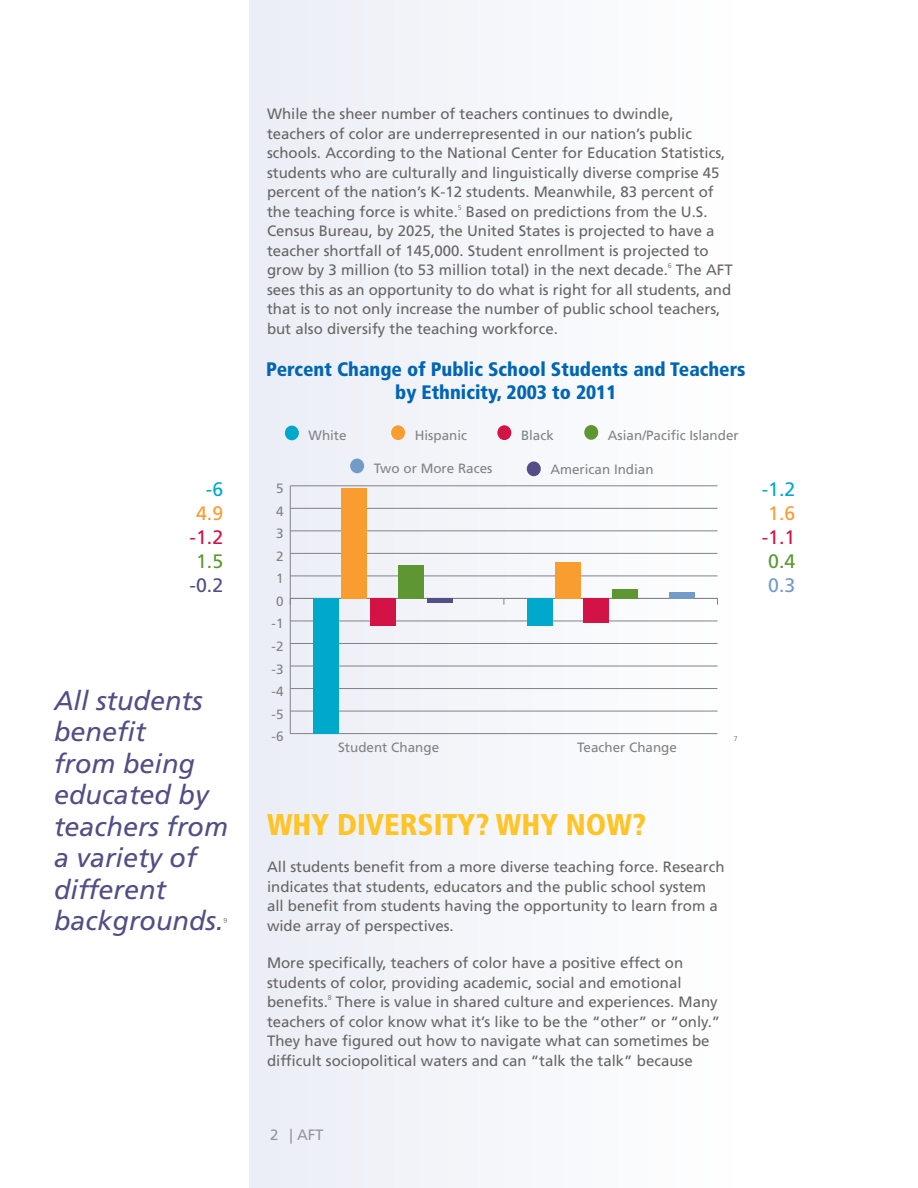
<style>
.page{position:relative;width:918px;height:1188px;background:#fff}
.page>*{position:absolute;margin:0;border:0;box-sizing:border-box;transform-origin:0 0}
.HEADER_A1{font:900 condensed 30px "Frutiger LT Std";color:#ffc425}
.Description{font:italic 27px/31.5px "Frutiger LT Std";color:#524e86}
.HEADER_A1-2{font:900 condensed 19.5px/22.5px "Frutiger LT Std";color:#0066b3;text-align:center}
.HEADER_A1-3{font:19.5px "Frutiger LT Std";color:#d31245}
.HEADER_A1-4{font:19.5px "Frutiger LT Std";color:#00a8cb}
.HEADER_A1-5{font:19.5px "Frutiger LT Std";color:#f99d31}
.HEADER_A1-6{font:19.5px "Frutiger LT Std";color:#5e9732}
.HEADER_A1-7{font:19.5px "Frutiger LT Std";color:#524e86}
.HEADER_A1-8{font:19.5px "Frutiger LT Std";color:#739bc7}
.Body_Text{font:15px/19.5px "Frutiger LT Std";color:#676464}
.Paragraph_Style_2{font:15px "Frutiger LT Std";color:#939598}
.t1{font:13.5px "Frutiger LT Std";color:#808285}
.Body_Text-2{font:7.05px "Frutiger LT Std";color:#808285}
.Description-2{font:7.05px "Frutiger LT Std";color:#808285}
</style>
<div class="page">
<div style="left:249px;top:0;width:503px;height:1188px;background:#f5f6fa"></div>
<hr style="left:290px;top:486px;width:1px;height:248px;background:#808285">
<hr style="left:290px;top:733px;width:428px;height:1px;background:#808285">
<hr style="left:290px;top:711px;width:428px;height:1px;background:#808285">
<hr style="left:290px;top:688px;width:428px;height:1px;background:#808285">
<hr style="left:290px;top:666px;width:428px;height:1px;background:#808285">
<hr style="left:290px;top:643px;width:428px;height:1px;background:#808285">
<hr style="left:290px;top:621px;width:428px;height:1px;background:#808285">
<hr style="left:290px;top:598px;width:428px;height:1px;background:#808285">
<hr style="left:290px;top:576px;width:428px;height:1px;background:#808285">
<hr style="left:290px;top:553px;width:428px;height:1px;background:#808285">
<hr style="left:290px;top:531px;width:428px;height:1px;background:#808285">
<hr style="left:290px;top:508px;width:428px;height:1px;background:#808285">
<hr style="left:290px;top:486px;width:428px;height:1px;background:#808285">
<div style="left:350px;top:459px;width:14px;height:14px;background:#729bc7;border-radius:50%"></div>
<div style="left:669px;top:592px;width:26px;height:6px;background:#729bc7"></div>
<div style="left:527px;top:461px;width:14px;height:15px;background:#524e86;border-radius:50%"></div>
<div style="left:427px;top:598px;width:26px;height:5px;background:#524e86"></div>
<div style="left:584px;top:425px;width:14px;height:15px;background:#5e9732;border-radius:50%"></div>
<div style="left:399px;top:565px;width:25px;height:33px;background:#5e9732"></div>
<div style="left:612px;top:589px;width:26px;height:9px;background:#5e9732"></div>
<div style="left:497px;top:425px;width:14px;height:15px;background:#d31245;border-radius:50%"></div>
<div style="left:370px;top:598px;width:26px;height:27px;background:#d31245"></div>
<div style="left:584px;top:598px;width:25px;height:25px;background:#d31245"></div>
<div style="left:391px;top:425px;width:14px;height:15px;background:#f99d31;border-radius:50%"></div>
<div style="left:342px;top:488px;width:25px;height:110px;background:#f99d31"></div>
<div style="left:555px;top:562px;width:26px;height:36px;background:#f99d31"></div>
<div style="left:285px;top:426px;width:14px;height:14px;background:#00a8cb;border-radius:50%"></div>
<div style="left:313px;top:598px;width:26px;height:136px;background:#00a8cb"></div>
<div style="left:527px;top:598px;width:25px;height:27px;background:#00a8cb"></div>
<p class="HEADER_A1-4" style="left:206px;top:478px;width:19px">-6</p>
<p class="HEADER_A1-5" style="left:196px;top:502px;width:29px">4.9</p>
<p class="HEADER_A1-3" style="left:190px;top:526px;width:35px">-1.2</p>
<p class="HEADER_A1-6" style="left:196px;top:550px;width:29px">1.5</p>
<p class="HEADER_A1-7" style="left:190px;top:574px;width:35px">-0.2</p>
<p class="Description" style="left:54px;top:685px;width:176px">All students benefit<br>from being educated by teachers from a variety of different backgrounds.</p>
<p class="Description-2" style="left:224px;top:916px;width:5px">9</p>
<p class="Body_Text" style="left:267px;top:104px;width:460px">While the sheer number of teachers continues to dwindle, teachers of color are underrepresented in our nation’s public schools. According to the National Center for Education Statistics, students who are culturally and linguistically diverse comprise 45 percent of the nation’s K-12 students. Meanwhile, 83 percent of the teaching force is white.</p>
<p class="Body_Text-2" style="left:458px;top:203px;width:5px">5</p>
<p class="Body_Text" style="left:267px;top:202px;width:449px;text-indent:199px">Based on predictions from the U.S.<br>Census Bureau, by 2025, the United States is projected to have a teacher shortfall of 145,000. Student enrollment is projected to grow by 3 million (to 53 million total) in the next decade.</p>
<p class="Body_Text-2" style="left:668px;top:262px;width:5px">6</p>
<p class="Body_Text" style="left:267px;top:260px;width:467px;text-indent:409px">The AFT sees this as an opportunity to do what is right for all students, and that is to not only increase the number of public school teachers, but also diversify the teaching workforce.</p>
<p class="HEADER_A1-2" style="left:266px;top:358px;width:481px">Percent Change of Public School Students and Teachers by Ethnicity, 2003 to 2011</p>
<p class="t1" style="left:309px;top:428px;width:40px">White</p>
<p class="t1" style="left:415px;top:428px;width:54px">Hispanic</p>
<p class="t1" style="left:521px;top:428px;width:34px">Black</p>
<p class="t1" style="left:608px;top:427px;width:132px">Asian/Pacific Islander</p>
<p class="t1" style="left:276px;top:481px;width:9px">5</p>
<p class="t1" style="left:276px;top:503px;width:9px">4</p>
<p class="t1" style="left:276px;top:526px;width:9px">3</p>
<p class="t1" style="left:276px;top:548px;width:9px">2</p>
<p class="t1" style="left:276px;top:571px;width:9px">1</p>
<p class="t1" style="left:276px;top:593px;width:9px">0</p>
<p class="t1" style="left:272px;top:616px;width:13px">-1</p>
<p class="t1" style="left:272px;top:638px;width:13px">-2</p>
<p class="t1" style="left:272px;top:661px;width:13px">-3</p>
<p class="t1" style="left:272px;top:683px;width:13px">-4</p>
<p class="t1" style="left:272px;top:706px;width:13px">-5</p>
<p class="t1" style="left:272px;top:728px;width:13px">-6</p>
<p class="t1" style="left:374px;top:461px;width:120px">Two or More Races</p>
<p class="t1" style="left:550px;top:461px;width:105px">American Indian</p>
<p class="t1" style="left:338px;top:740px;width:102px">Student Change</p>
<p class="t1" style="left:577px;top:740px;width:101px">Teacher Change</p>
<p class="Body_Text-2" style="left:734px;top:734px;width:5px">7</p>
<p class="HEADER_A1-4" style="left:762px;top:478px;width:35px">-1.2</p>
<p class="HEADER_A1-5" style="left:768px;top:502px;width:29px">1.6</p>
<p class="HEADER_A1-3" style="left:762px;top:526px;width:35px">-1.1</p>
<p class="HEADER_A1-6" style="left:768px;top:550px;width:29px">0.4</p>
<p class="HEADER_A1-8" style="left:768px;top:574px;width:29px">0.3</p>
<p class="HEADER_A1" style="left:267px;top:806px;width:380px">WHY DIVERSITY? WHY NOW?</p>
<p class="Body_Text" style="left:267px;top:857px;width:459px">All students benefit from a more diverse teaching force. Research indicates that students, educators and the public school system all benefit from students having the opportunity to learn from a wide array of perspectives.</p>
<p class="Body_Text" style="left:267px;top:953px;width:418px;text-align:justify">More specifically, teachers of color have a positive effect on students of color, providing academic, social and emotional benefits.</p>
<p class="Body_Text-2" style="left:328px;top:994px;width:5px">8</p>
<p class="Body_Text" style="left:267px;top:992px;width:455px;text-indent:69px">There is value in shared culture and experiences. Many teachers of color know what it’s like to be the “other” or “only.” They have figured out how to navigate what can sometimes be difficult sociopolitical waters and can “talk the talk” because</p>
<p class="Paragraph_Style_2" style="left:270px;top:1126px;width:55px">2 | AFT</p>
</div>
